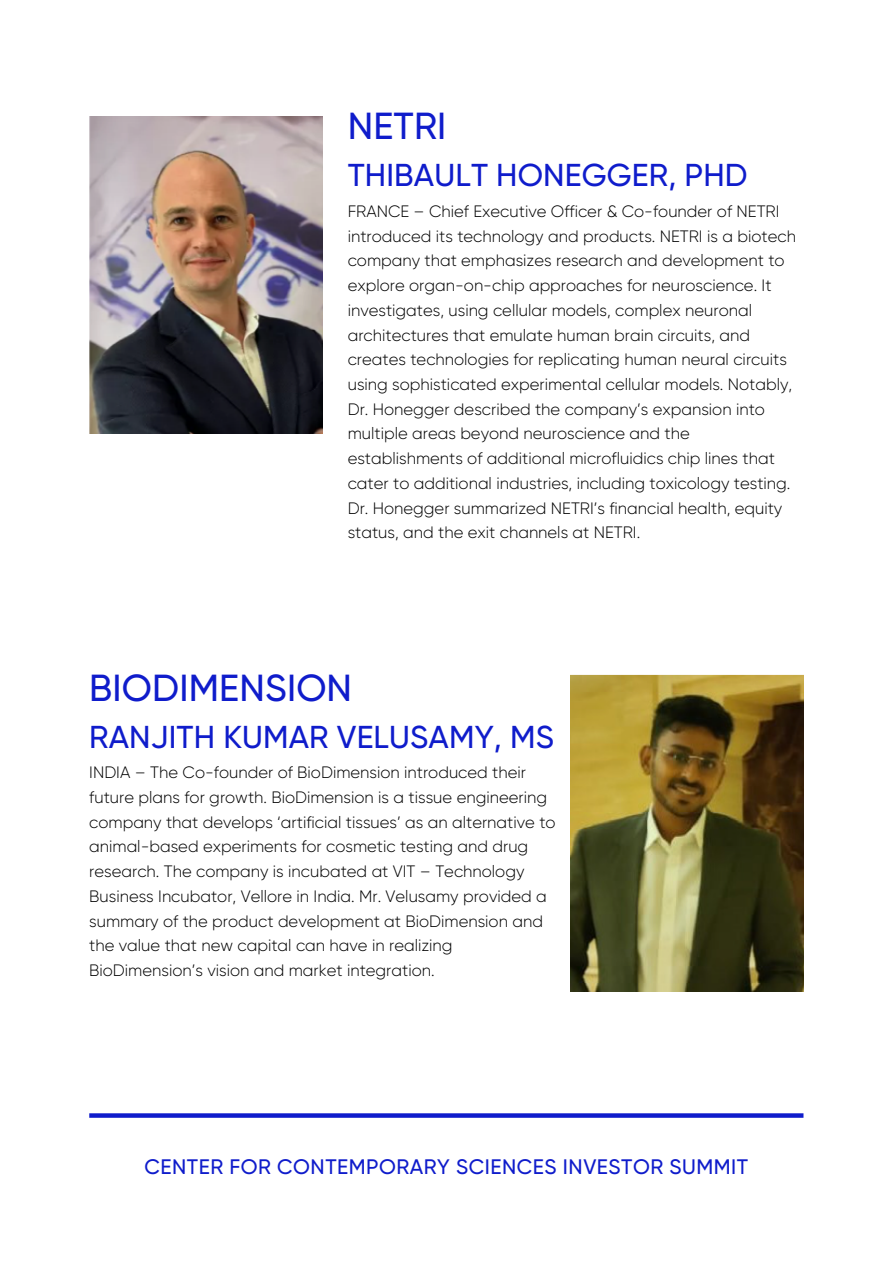
<style>
.page{position:relative;width:893px;height:1264px;background:#fff}
.page>*{position:absolute;margin:0;border:0;box-sizing:border-box;transform-origin:0 0}
.t1{font:500 37.65px "Gilroy";letter-spacing:.005em;color:#0f1ccb}
.t2{font:500 31.65px "Gilroy";letter-spacing:.005em;color:#0f1ccb}
.t3{font:500 21px "Gilroy";letter-spacing:.025em;color:#0f1ccb}
.t4{font:300 16.5px/24.8px "Gilroy";color:#000}
</style>
<div class="page">
<img style="left:89px;top:116px;width:233px;height:317px">
<img style="left:571px;top:674px;width:232px;height:317px">
<svg style="left:89px;top:1113px;width:714px;height:4px;background:#202cce"></svg>
<h1 class="t1" style="left:348px;top:104px;width:100px">NETRI</h1>
<h2 class="t2" style="left:348px;top:157px;width:401px">THIBAULT HONEGGER, PHD</h2>
<p class="t4" style="left:348px;top:199px;width:449px">FRANCE – Chief Executive Officer &amp; Co-founder of NETRI introduced its technology and products. NETRI is a biotech company that emphasizes research and development to explore organ-on-chip approaches for neuroscience. It investigates, using cellular models, complex neuronal architectures that emulate human brain circuits, and creates technologies for replicating human neural circuits using sophisticated experimental cellular models. Notably, Dr. Honegger described the company’s expansion into multiple areas beyond neuroscience and the establishments of additional microfluidics chip lines that cater to additional industries, including toxicology testing.<br>Dr. Honegger summarized NETRI’s financial health, equity status, and the exit channels at NETRI.</p>
<h1 class="t1" style="left:89px;top:665px;width:264px">BIODIMENSION</h1>
<h2 class="t2" style="left:89px;top:718px;width:466px">RANJITH KUMAR VELUSAMY, MS</h2>
<p class="t4" style="left:89px;top:760px;width:468px">INDIA – The Co-founder of BioDimension introduced their future plans for growth. BioDimension is a tissue engineering company that develops ‘artificial tissues’ as an alternative to animal-based experiments for cosmetic testing and drug research. The company is incubated at VIT – Technology Business Incubator, Vellore in India. Mr. Velusamy provided a summary of the product development at BioDimension and the value that new capital can have in realizing BioDimension’s vision and market integration.</p>
<p class="t3" style="left:144px;top:1154px;width:605px">CENTER FOR CONTEMPORARY SCIENCES INVESTOR SUMMIT</p>
</div>
